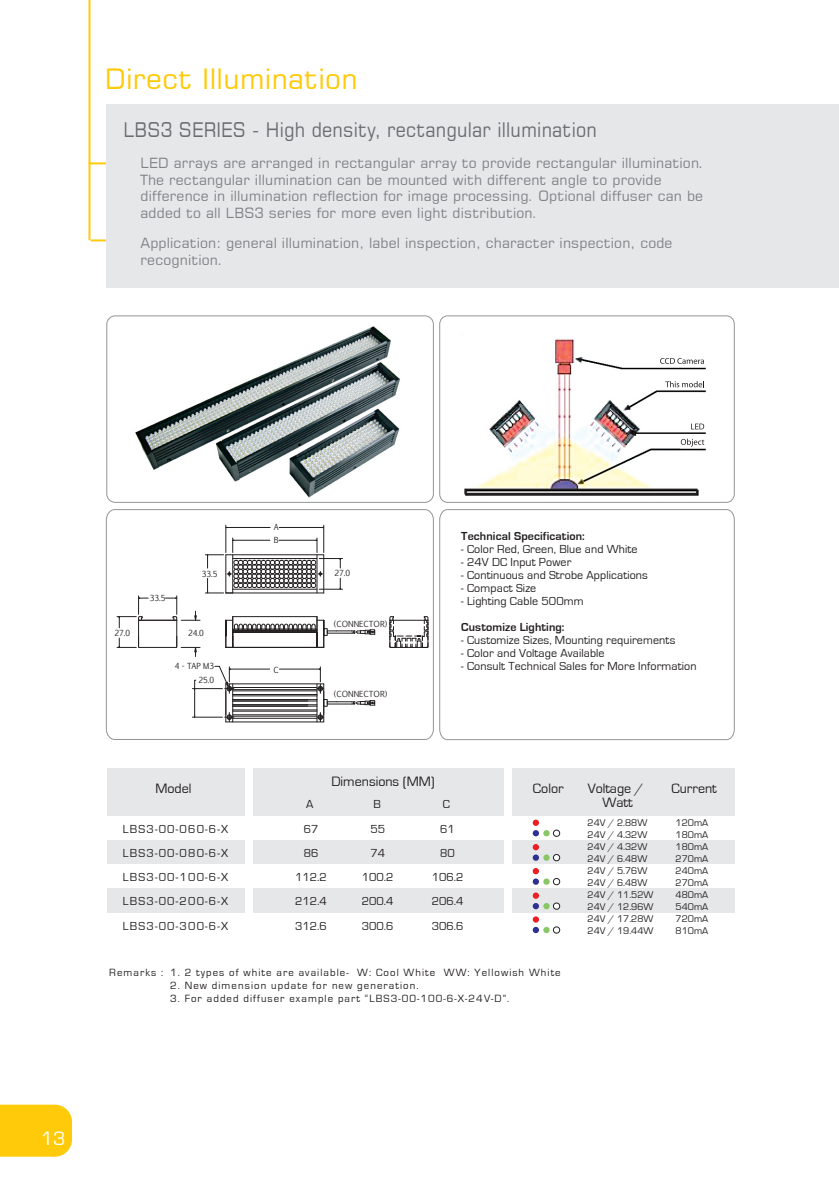
<style>
.page{position:relative;width:839px;height:1192px;background:#fff}
.page>*{position:absolute;margin:0;border:0;box-sizing:border-box;transform-origin:0 0}
.t1{font:28px "Square 721 BT";letter-spacing:.01em;color:#feca0a}
.t2{font:20px "Square 721 BT";letter-spacing:.01em;color:#6c6d70;scale:.9 1}
.t3{font:20px "Eurostile";color:#fff}
.t4{font:14px/16.8px "Square 721 BT";letter-spacing:.01em;color:#808285}
.t5{font:14px/14px "Eurostile";color:#231f20;text-align:center}
.t6{font:12px/24.2px "Eurostile";letter-spacing:.01em;color:#231f20;text-align:center}
.t7{font:700 12px "Eurostile";letter-spacing:.01em;color:#231f20}
.t8{font:10.8px "Eurostile";letter-spacing:.1em;color:#231f20}
.t9{font:10px/12px "Eurostile";color:#231f20}
.t10{font:8px/12.8px "Euphemia CAS";color:#231f20}
</style>
<div class="page">
<img style="left:135px;top:321px;width:571px;height:178px">
<svg style="left:660px;top:358px;width:44px;height:6px"></svg>
<svg style="left:665px;top:381px;width:39px;height:6px"></svg>
<svg style="left:691px;top:423px;width:13px;height:6px"></svg>
<svg style="left:680px;top:438px;width:24px;height:8px"></svg>
<div style="left:464px;top:488px;width:233px;height:6px;border:2px solid #231f20"></div>
<hr style="left:88px;top:0;width:2px;height:240px;background:#feca0a">
<hr style="left:89px;top:162px;width:21px;height:2px;background:#feca0a">
<hr style="left:91px;top:239px;width:22px;height:2px;background:#feca0a">
<div style="left:106px;top:105px;width:732px;height:183px;background:#e6e7e9"></div>
<div style="left:106px;top:315px;width:327px;height:187px;border:1px solid #939598;border-radius:8px"></div>
<svg style="left:106px;top:509px;width:328px;height:231px"></svg>
<div style="left:439px;top:315px;width:295px;height:187px;border:1px solid #939598;border-radius:8px"></div>
<svg style="left:439px;top:509px;width:295px;height:231px"></svg>
<div style="left:107px;top:768px;width:627px;height:163px;background:#e6e7e9"></div>
<div style="left:102px;top:816px;width:633px;height:24px;background:#fff"></div>
<div style="left:102px;top:864px;width:633px;height:24px;background:#fff"></div>
<div style="left:102px;top:912px;width:633px;height:24px;background:#fff"></div>
<div style="left:532px;top:844px;width:7px;height:6px;background:#ee1d23;border-radius:50%"></div>
<div style="left:532px;top:854px;width:7px;height:6px;background:#2e3092;border-radius:50%"></div>
<svg style="left:543px;top:854px;width:16px;height:6px"></svg>
<div style="left:553px;top:854px;width:7px;height:7px;border:1px solid #231f20;border-radius:50%"></div>
<svg style="left:532px;top:867px;width:7px;height:7px"></svg>
<div style="left:532px;top:878px;width:7px;height:6px;background:#2e3092;border-radius:50%"></div>
<svg style="left:543px;top:878px;width:16px;height:6px"></svg>
<div style="left:553px;top:878px;width:7px;height:6px;border:1px solid #231f20;border-radius:50%"></div>
<div style="left:532px;top:892px;width:7px;height:6px;background:#ee1d23;border-radius:50%"></div>
<svg style="left:532px;top:902px;width:7px;height:7px"></svg>
<svg style="left:543px;top:902px;width:6px;height:7px"></svg>
<div style="left:553px;top:902px;width:6px;height:7px;background:#fff;border-radius:50%"></div>
<div style="left:553px;top:902px;width:7px;height:7px;border:1px solid #231f20;border-radius:50%"></div>
<div style="left:532px;top:916px;width:7px;height:6px;background:#ee1d23;border-radius:50%"></div>
<svg style="left:532px;top:926px;width:7px;height:7px"></svg>
<div style="left:543px;top:926px;width:6px;height:7px;background:#87c765;border-radius:50%"></div>
<div style="left:553px;top:926px;width:7px;height:7px;border:1px solid #231f20;border-radius:50%"></div>
<svg style="left:532px;top:819px;width:7px;height:6px"></svg>
<div style="left:532px;top:830px;width:7px;height:6px;background:#2e3092;border-radius:50%"></div>
<svg style="left:543px;top:830px;width:16px;height:6px"></svg>
<div style="left:553px;top:829px;width:7px;height:7px;border:1px solid #231f20;border-radius:50%"></div>
<div style="left:245px;top:760px;width:7px;height:431px;background:#fff"></div>
<div style="left:504px;top:760px;width:8px;height:431px;background:#fff"></div>
<svg style="left:389px;top:616px;width:39px;height:32px"></svg>
<hr style="left:233px;top:690px;width:84px;height:1px;background:#231f20">
<hr style="left:233px;top:694px;width:84px;height:1px;background:#231f20">
<hr style="left:233px;top:695px;width:84px;height:1px;background:#231f20">
<hr style="left:233px;top:709px;width:84px;height:1px;background:#231f20">
<hr style="left:233px;top:710px;width:84px;height:1px;background:#231f20">
<hr style="left:233px;top:714px;width:84px;height:1px;background:#231f20">
<hr style="left:233px;top:715px;width:84px;height:1px;background:#231f20">
<hr style="left:233px;top:689px;width:84px;height:1px;background:#231f20">
<hr style="left:233px;top:687px;width:84px;height:1px;background:#231f20">
<hr style="left:233px;top:718px;width:84px;height:1px;background:#231f20">
<hr style="left:233px;top:700px;width:84px;height:1px;background:#231f20">
<hr style="left:233px;top:699px;width:84px;height:1px;background:#231f20">
<hr style="left:233px;top:704px;width:84px;height:1px;background:#231f20">
<hr style="left:233px;top:705px;width:84px;height:1px;background:#231f20">
<hr style="left:316px;top:683px;width:1px;height:38px;background:#231f20">
<hr style="left:226px;top:721px;width:98px;height:1px;background:#231f20">
<hr style="left:226px;top:683px;width:98px;height:1px;background:#231f20">
<div style="left:389px;top:620px;width:39px;height:27px;border:1px solid #231f20"></div>
<svg style="left:117px;top:636px;width:22px;height:12px"></svg>
<hr style="left:192px;top:716px;width:30px;height:1px;background:#231f20">
<hr style="left:192px;top:688px;width:30px;height:1px;background:#231f20">
<svg style="left:194px;top:679px;width:2px;height:38px"></svg>
<hr style="left:230px;top:668px;width:39px;height:1px;background:#231f20">
<hr style="left:279px;top:668px;width:40px;height:1px;background:#231f20">
<svg style="left:317px;top:666px;width:58px;height:55px"></svg>
<svg style="left:214px;top:665px;width:20px;height:56px"></svg>
<svg style="left:117px;top:595px;width:31px;height:32px"></svg>
<hr style="left:138px;top:620px;width:39px;height:1px;background:#231f20">
<hr style="left:390px;top:620px;width:38px;height:1px;background:#231f20">
<svg style="left:165px;top:525px;width:210px;height:131px"></svg>
<div style="left:0;top:1104px;width:72px;height:52px;background:#feca0a"></div>
<h1 class="t1" style="left:105px;top:61px;width:254px">Direct Illumination</h1>
<h2 class="t2" style="left:124px;top:117px;width:527px">LBS3 SERIES - High density, rectangular illumination</h2>
<p class="t4" style="left:141px;top:154px;width:564px">LED arrays are arranged in rectangular array to provide rectangular illumination.<br>The rectangular illumination can be mounted with different angle to provide difference in illumination reflection for image processing. Optional diffuser can be added to all LBS3 series for more even light distribution.</p>
<p class="t4" style="left:141px;top:234px;width:533px">Application: general illumination, label inspection, character inspection, code recognition.</p>
<p class="t10" style="left:114px;top:626px;width:17px">27.0</p>
<p class="t10" style="left:150px;top:591px;width:17px">33.5</p>
<p class="t10" style="left:202px;top:567px;width:17px">33.5</p>
<p class="t10" style="left:188px;top:626px;width:17px">24.0</p>
<p class="t10" style="left:175px;top:660px;width:41px;rotate:-1deg">4 - TAP M3</p>
<p class="t10" style="left:199px;top:673px;width:17px">25.0</p>
<p class="t5" style="left:155px;top:781px;width:37px">Model</p>
<p class="t6" style="left:123px;top:816px;width:107px;text-align:justify">LBS3-00-060-6-X LBS3-00-080-6-X LBS3-00-100-6-X LBS3-00-200-6-X LBS3-00-300-6-X</p>
<p class="t10" style="left:274px;top:520px;width:6px">A<br>B</p>
<p class="t10" style="left:273px;top:663px;width:7px">C</p>
<p class="t10" style="left:334px;top:566px;width:17px">27.0</p>
<p class="t10" style="left:334px;top:617px;width:55px">(CONNECTOR)</p>
<p class="t10" style="left:334px;top:687px;width:55px">(CONNECTOR)</p>
<p class="t7" style="left:461px;top:529px;width:125px">Technical Specification:</p>
<p class="t6" style="left:461px;top:537px;width:178px">- Color Red, Green, Blue and White</p>
<p class="t6" style="left:461px;top:550px;width:112px">- 24V DC Input Power</p>
<p class="t6" style="left:461px;top:563px;width:188px">- Continuous and Strobe Applications</p>
<p class="t6" style="left:461px;top:576px;width:76px">- Compact Size</p>
<p class="t6" style="left:461px;top:589px;width:124px">- Lighting Cable 500mm</p>
<p class="t7" style="left:461px;top:620px;width:105px">Customize Lighting:</p>
<p class="t6" style="left:461px;top:628px;width:215px">- Customize Sizes, Mounting requirements</p>
<p class="t6" style="left:461px;top:641px;width:145px">- Color and Voltage Available</p>
<p class="t6" style="left:461px;top:654px;width:237px">- Consult Technical Sales for More Information</p>
<p class="t6" style="left:306px;top:792px;width:9px">A</p>
<p class="t5" style="left:331px;top:774px;width:105px">Dimensions (MM)</p>
<p class="t6" style="left:373px;top:792px;width:9px">B</p>
<p class="t6" style="left:442px;top:792px;width:9px">C</p>
<p class="t6" style="left:295px;top:816px;width:33px">67<br>86<br>112.2<br>212.4<br>312.6</p>
<p class="t6" style="left:362px;top:816px;width:33px">55<br>74<br>100.2<br>200.4<br>300.6</p>
<p class="t6" style="left:431px;top:817px;width:33px">61<br>80<br>106.2<br>206.4<br>306.6</p>
<p class="t5" style="left:533px;top:781px;width:32px">Color</p>
<p class="t5" style="left:587px;top:781px;width:58px">Voltage /<br>Watt</p>
<p class="t5" style="left:671px;top:781px;width:47px">Current</p>
<p class="t9" style="left:675px;top:816px;width:34px;text-align:justify">120mA 180mA 180mA 270mA 240mA 270mA 480mA 540mA 720mA 810mA</p>
<p class="t9" style="left:587px;top:816px;width:67px">24V / 2.88W<br>24V / 4.32W<br>24V / 4.32W<br>24V / 6.48W<br>24V / 5.76W<br>24V / 6.48W<br>24V / 11.52W<br>24V / 12.96W<br>24V / 17.28W<br>24V / 19.44W</p>
<p class="t8" style="left:170px;top:966px;width:392px">1. 2 types of white are available- W: Cool White WW: Yellowish White</p>
<p class="t8" style="left:170px;top:979px;width:250px">2. New dimension update for new generation.</p>
<p class="t8" style="left:170px;top:992px;width:341px">3. For added diffuser example part “LBS3-00-100-6-X-24V-D”.</p>
<p class="t8" style="left:109px;top:966px;width:56px">Remarks :</p>
<h2 class="t3" style="left:41px;top:1127px;width:26px">13</h2>
</div>
